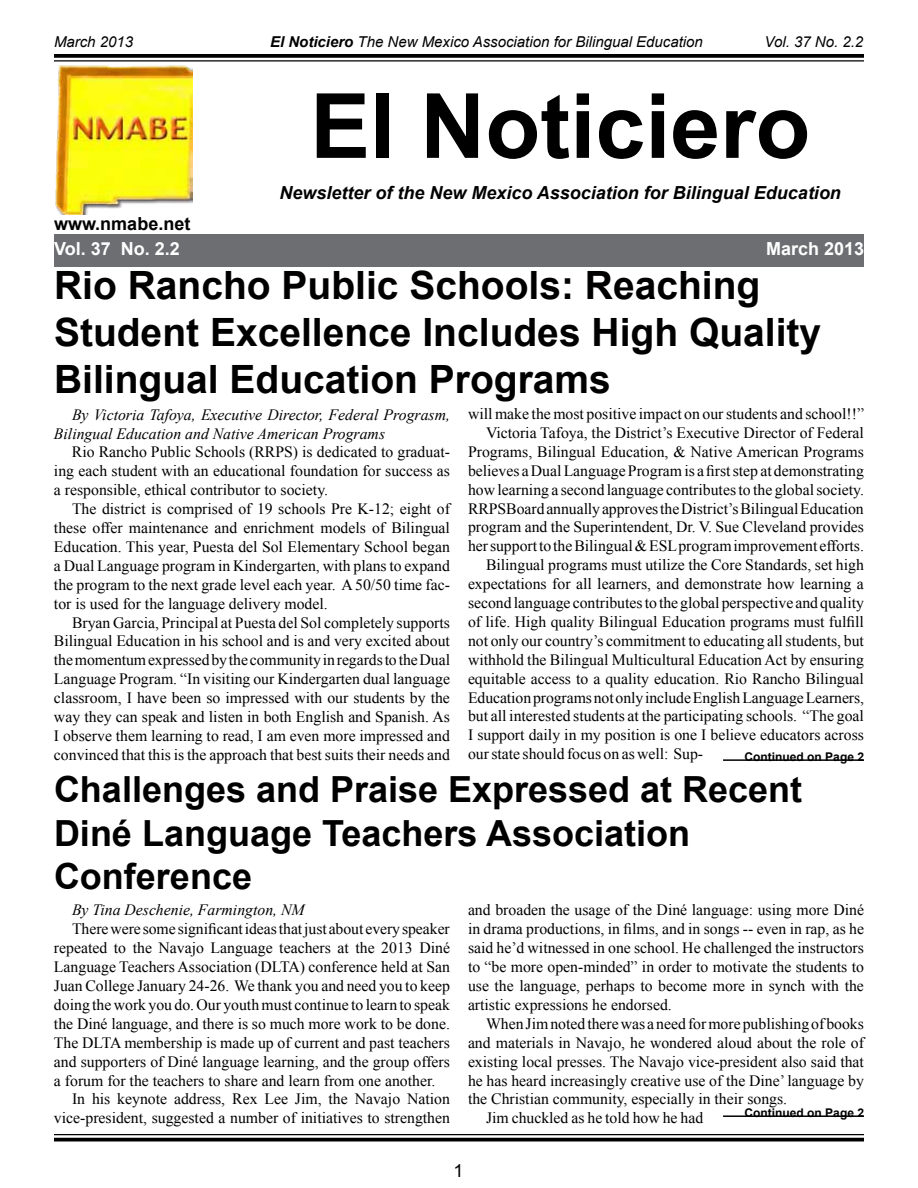
<style>
.page{position:relative;width:918px;height:1188px;background:#fff}
.page>*{position:absolute;margin:0;border:0;box-sizing:border-box;transform-origin:0 0}
.t1{font:700 90px "Arial";color:#000}
.t2{font:700 39px/46.8px "Arial";color:#000}
.t3{font:700 36px/43.2px "Arial";color:#000}
.t4{font:italic 700 18px "Arial";color:#000}
.t5{font:700 18px "Arial";color:#fff}
.t6{font:700 18px "Arial";color:#000}
.t7{font:18px "Arial";color:#000}
.t8{font:15.75px/18.9px "Times New Roman";color:#000;text-align:justify}
.t9{font:italic 15.75px/18.9px "Times New Roman";color:#000}
.t10{font:italic 15px "Arial";color:#000}
.t11{font:700 12px "Arial";color:#000}
.s1{font-weight:700}
</style>
<div class="page">
<svg style="left:54px;top:54px;width:810px;height:4px;background:#0f0f0f"></svg>
<hr style="left:54px;top:60px;width:810px;height:2px;background:#000">
<hr style="left:54px;top:1134px;width:810px;height:1px;background:#000">
<svg style="left:54px;top:1138px;width:810px;height:4px;background:#1f1f1f"></svg>
<hr style="left:723px;top:1115px;width:141px;height:2px;background:#000">
<hr style="left:723px;top:759px;width:141px;height:2px;background:#000">
<div style="left:54px;top:234px;width:810px;height:33px;background:#6d6e71"></div>
<img style="left:55px;top:65px;width:137px;height:149px">
<p class="t10" style="left:54px;top:32px;width:81px">March 2013</p>
<p class="t10" style="left:270px;top:32px;width:434px"><span class="s1">El Noticiero</span> The New Mexico Association for Bilingual Education</p>
<p class="t10" style="left:765px;top:32px;width:100px">Vol. 37 No. 2.2</p>
<p class="t6" style="left:54px;top:212px;width:138px">www.nmabe.net</p>
<h1 class="t1" style="left:310px;top:67px;width:502px">El Noticiero</h1>
<p class="t4" style="left:280px;top:181px;width:563px">Newsletter of the New Mexico Association for Bilingual Education</p>
<p class="t5" style="left:54px;top:237px;width:127px">Vol. 37 No. 2.2</p>
<p class="t5" style="left:766px;top:237px;width:100px">March 2013</p>
<h2 class="t2" style="left:54px;top:263px;width:769px">Rio Rancho Public Schools: Reaching<br>Student Excellence Includes High Quality<br>Bilingual Education Programs</h2>
<p class="t8" style="left:468px;top:404px;width:398px">will make the most positive impact on our students and school!!”</p>
<p class="t8" style="left:486px;top:423px;width:380px">Victoria Tafoya, the District’s Executive Director of Federal</p>
<p class="t8" style="left:468px;top:442px;width:398px">Programs, Bilingual Education, &amp; Native American Programs</p>
<p class="t8" style="left:468px;top:461px;width:398px">believes a Dual Language Program is a first step at demonstrating</p>
<p class="t8" style="left:468px;top:480px;width:397px">how learning a second language contributes to the global society.</p>
<p class="t8" style="left:468px;top:499px;width:397px">RRPSBoard annually approves the District’s Bilingual Education</p>
<p class="t8" style="left:468px;top:517px;width:398px">program and the Superintendent, Dr. V. Sue Cleveland provides</p>
<p class="t8" style="left:468px;top:536px;width:398px">her support to the Bilingual &amp; ESL program improvement efforts.</p>
<p class="t8" style="left:486px;top:555px;width:379px">Bilingual programs must utilize the Core Standards, set high</p>
<p class="t8" style="left:468px;top:574px;width:397px">expectations for all learners, and demonstrate how learning a</p>
<p class="t8" style="left:468px;top:593px;width:398px">second language contributes to the global perspective and quality</p>
<p class="t8" style="left:468px;top:612px;width:398px">of life. High quality Bilingual Education programs must fulfill</p>
<p class="t8" style="left:468px;top:631px;width:397px">not only our country’s commitment to educating all students, but</p>
<p class="t8" style="left:468px;top:650px;width:397px">withhold the Bilingual Multicultural Education Act by ensuring</p>
<p class="t8" style="left:468px;top:669px;width:398px">equitable access to a quality education. Rio Rancho Bilingual</p>
<p class="t8" style="left:468px;top:688px;width:398px">Education programs not only include English Language Learners,</p>
<p class="t8" style="left:468px;top:706px;width:397px">but all interested students at the participating schools. “The goal</p>
<p class="t8" style="left:468px;top:725px;width:398px">I support daily in my position is one I believe educators across</p>
<p class="t8" style="left:468px;top:744px;width:237px">our state should focus on as well: Sup-</p>
<p class="t9" style="left:54px;top:405px;width:397px;text-indent:18px">By Victoria Tafoya, Executive Director, Federal Prograsm,<br>Bilingual Education and Native American Programs</p>
<p class="t8" style="left:54px;top:442px;width:398px;text-indent:18px">Rio Rancho Public Schools (RRPS) is dedicated to graduat&shy;ing each student with an educational foundation for success as a responsible, ethical contributor to society.</p>
<p class="t8" style="left:54px;top:499px;width:398px;text-indent:18px">The district is comprised of 19 schools Pre K-12; eight of these offer maintenance and enrichment models of Bilingual Education. This year, Puesta del Sol Elementary School began a Dual Language program in Kindergarten, with plans to expand the program to the next grade level each year. A 50/50 time fac&shy;tor is used for the language delivery model.</p>
<p class="t8" style="left:54px;top:613px;width:398px;text-indent:18px">Bryan Garcia, Principal at Puesta del Sol completely supports Bilingual Education in his school and is and very excited about the momentum expressed by the community in regards to the Dual Language Program. “In visiting our Kindergarten dual language classroom, I have been so impressed with our students by the way they can speak and listen in both English and Spanish. As I observe them learning to read, I am even more impressed and convinced that this is the approach that best suits their needs and</p>
<p class="t11" style="left:745px;top:749px;width:121px">Continued on Page 2</p>
<h3 class="t3" style="left:54px;top:769px;width:750px">Challenges and Praise Expressed at Recent<br>Diné Language Teachers Association<br>Conference</h3>
<p class="t9" style="left:72px;top:900px;width:234px">By Tina Deschenie, Farmington, NM</p>
<p class="t8" style="left:72px;top:919px;width:379px">There were some significant ideas that just about every speaker</p>
<p class="t8" style="left:54px;top:938px;width:398px">repeated to the Navajo Language teachers at the 2013 Diné</p>
<p class="t8" style="left:54px;top:957px;width:397px">Language Teachers Association (DLTA) conference held at San</p>
<p class="t8" style="left:54px;top:976px;width:397px">Juan College January 24-26. We thank you and need you to keep</p>
<p class="t8" style="left:54px;top:995px;width:398px">doing the work you do. Our youth must continue to learn to speak</p>
<p class="t8" style="left:54px;top:1014px;width:397px">the Diné language, and there is so much more work to be done.</p>
<p class="t8" style="left:54px;top:1033px;width:398px">The DLTA membership is made up of current and past teachers</p>
<p class="t8" style="left:54px;top:1052px;width:397px">and supporters of Diné language learning, and the group offers</p>
<p class="t8" style="left:54px;top:1071px;width:383px">a forum for the teachers to share and learn from one another.</p>
<p class="t8" style="left:72px;top:1089px;width:380px">In his keynote address, Rex Lee Jim, the Navajo Nation</p>
<p class="t8" style="left:54px;top:1108px;width:398px">vice-president, suggested a number of initiatives to strengthen</p>
<p class="t8" style="left:468px;top:900px;width:398px;text-align:left">and broaden the usage of the Diné language: using more Diné in drama productions, in films, and in songs -- even in rap, as he said he’d witnessed in one school. He challenged the instructors to “be more open-minded” in order to motivate the students to use the language, perhaps to become more in synch with the artistic expressions he endorsed.</p>
<p class="t8" style="left:486px;top:1014px;width:379px">When Jim noted there was a need for more publishing of books</p>
<p class="t8" style="left:468px;top:1033px;width:398px">and materials in Navajo, he wondered aloud about the role of</p>
<p class="t8" style="left:468px;top:1052px;width:397px">existing local presses. The Navajo vice-president also said that</p>
<p class="t8" style="left:468px;top:1071px;width:397px">he has heard increasingly creative use of the Dine’ language by</p>
<p class="t8" style="left:468px;top:1089px;width:321px">the Christian community, especially in their songs.</p>
<p class="t8" style="left:486px;top:1108px;width:219px">Jim chuckled as he told how he had</p>
<p class="t11" style="left:745px;top:1105px;width:121px">Continued on Page 2</p>
<p class="t7" style="left:453px;top:1159px;width:12px">1</p>
</div>
